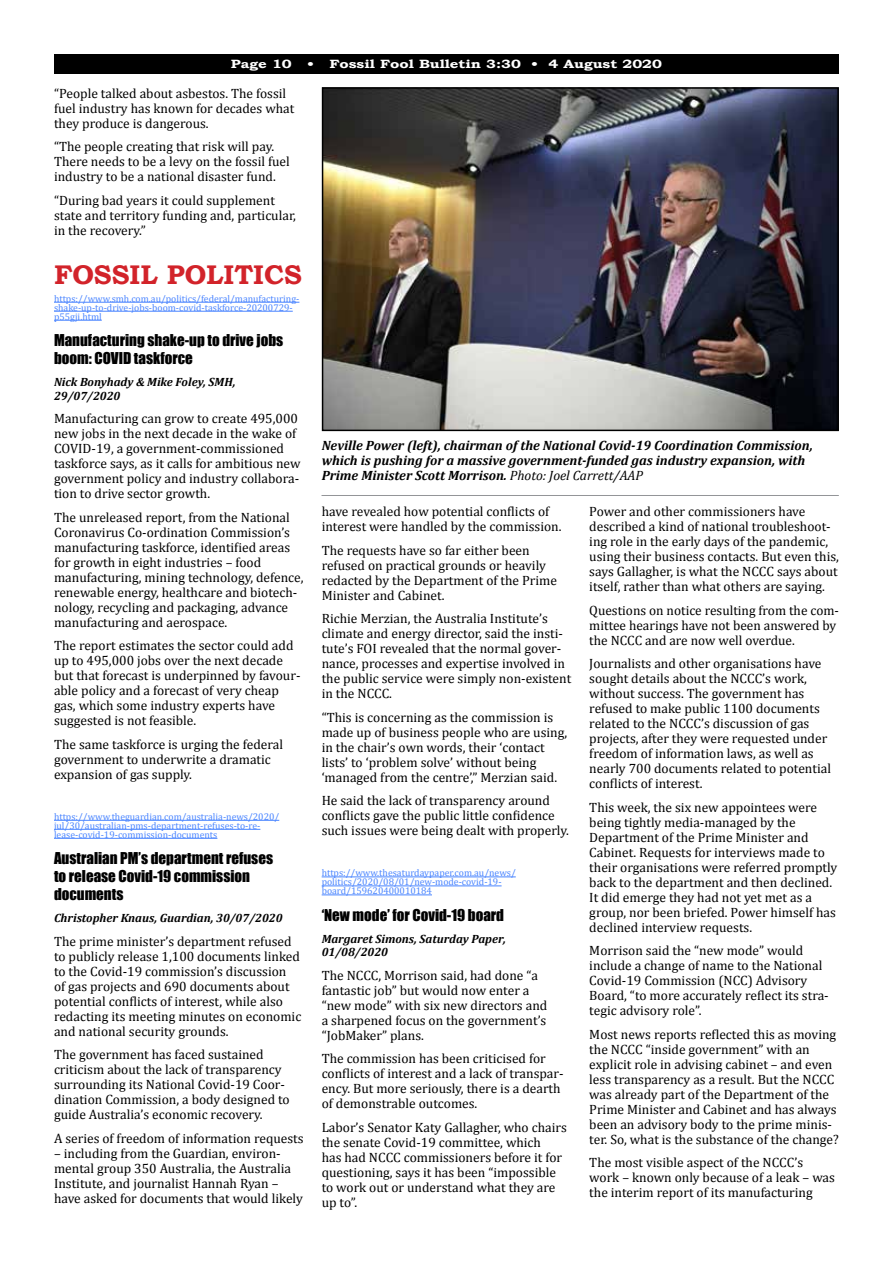
<style>
.page{position:relative;width:893px;height:1263px;background:#fff}
.page>*{position:absolute;margin:0;border:0;box-sizing:border-box;transform-origin:0 0}
.t1{font:700 27px "Bookman Old Style";color:#d2232a}
.t2{font:15px/18px "Impact";color:#000}
.t3{font:13.5px/15px "Cambria";color:#000}
.t4{font:italic 700 13.5px/15px "Cambria";color:#000}
.t5{font:italic 700 12px/13.5px "Cambria";color:#000}
.t6{font:700 12px "Bookman Old Style";color:#fff;scale:1.25 1}
.t7{font:9.75px/9px "Cambria";color:#4a85ff}
.s1{font-weight:400}
</style>
<div class="page">
<div style="left:54px;top:54px;width:785px;height:20px;background:#000"></div>
<hr style="left:54px;top:302px;width:245px;height:1px;background:#4a85ff">
<hr style="left:54px;top:311px;width:239px;height:1px;background:#4a85ff">
<hr style="left:54px;top:320px;width:48px;height:1px;background:#4a85ff">
<hr style="left:54px;top:820px;width:225px;height:1px;background:#4a85ff">
<hr style="left:54px;top:829px;width:206px;height:1px;background:#4a85ff">
<hr style="left:54px;top:838px;width:163px;height:1px;background:#4a85ff">
<hr style="left:322px;top:877px;width:194px;height:1px;background:#4a85ff">
<hr style="left:322px;top:886px;width:180px;height:1px;background:#4a85ff">
<hr style="left:322px;top:895px;width:110px;height:1px;background:#4a85ff">
<img style="left:325px;top:90px;width:511px;height:338px">
<div style="left:322px;top:87px;width:517px;height:344px;border:2px solid #000"></div>
<hr style="left:321px;top:495px;width:518px;height:1px;background:#939598">
<p class="t6" style="left:231px;top:55px;width:50px">Page 10</p>
<p class="t6" style="left:307px;top:55px;width:285px">• Fossil Fool Bulletin 3:30 • 4 August 2020</p>
<p class="t3" style="left:54px;top:86px;width:242px">“People talked about asbestos. The fossil fuel industry has known for decades what they produce is dangerous.</p>
<p class="t3" style="left:54px;top:139px;width:237px">“The people creating that risk will pay.<br>There needs to be a levy on the fossil fuel industry to be a national disaster fund.</p>
<p class="t3" style="left:54px;top:193px;width:244px">“During bad years it could supplement state and territory funding and, particular, in the recovery.”</p>
<h1 class="t1" style="left:54px;top:255px;width:249px">FOSSIL POLITICS</h1>
<p class="t7" style="left:54px;top:294px;width:247px">https://www.smh.com.au/politics/federal/manufacturing&shy;shake-up-to-drive-jobs-boom-covid-taskforce-20200729- p55gji.html</p>
<p class="t2" style="left:54px;top:331px;width:231px">Manufacturing shake-up to drive jobs boom: COVID taskforce</p>
<p class="t5" style="left:54px;top:375px;width:183px">Nick Bonyhady &amp; Mike Foley, SMH,<br>29/07/2020</p>
<p class="t3" style="left:54px;top:411px;width:248px">Manufacturing can grow to create 495,000 new jobs in the next decade in the wake of COVID-19, a government-commissioned taskforce says, as it calls for ambitious new government policy and industry collabora&shy;tion to drive sector growth.</p>
<p class="t3" style="left:54px;top:509px;width:251px">The unreleased report, from the National Coronavirus Co-ordination Commission’s manufacturing taskforce, identified areas for growth in eight industries – food manufacturing, mining technology, defence, renewable energy, healthcare and biotech&shy;nology, recycling and packaging, advance manufacturing and aerospace.</p>
<p class="t3" style="left:54px;top:638px;width:248px">The report estimates the sector could add up to 495,000 jobs over the next decade but that forecast is underpinned by favour&shy;able policy and a forecast of very cheap gas, which some industry experts have suggested is not feasible.</p>
<p class="t3" style="left:54px;top:736px;width:231px">The same taskforce is urging the federal government to underwrite a dramatic expansion of gas supply.</p>
<p class="t7" style="left:54px;top:812px;width:227px">https://www.theguardian.com/australia-news/2020/ jul/30/australian-pms-department-refuses-to-re&shy;lease-covid-19-commission-documents</p>
<p class="t2" style="left:54px;top:849px;width:221px">Australian PM’s department refuses to release Covid-19 commission documents</p>
<p class="t5" style="left:54px;top:911px;width:230px">Christopher Knaus, Guardian, 30/07/2020</p>
<p class="t3" style="left:54px;top:933px;width:249px">The prime minister’s department refused to publicly release 1,100 documents linked to the Covid-19 commission’s discussion<br>of gas projects and 690 documents about potential conflicts of interest, while also redacting its meeting minutes on economic and national security grounds.</p>
<p class="t3" style="left:54px;top:1047px;width:237px">The government has faced sustained criticism about the lack of transparency surrounding its National Covid-19 Coor&shy;dination Commission, a body designed to guide Australia’s economic recovery.</p>
<p class="t3" style="left:54px;top:1130px;width:251px">A series of freedom of information requests</p>
<p class="t3" style="left:54px;top:1145px;width:250px">– including from the Guardian, environ&shy;mental group 350 Australia, the Australia Institute, and journalist Hannah Ryan – have asked for documents that would likely</p>
<p class="t4" style="left:322px;top:438px;width:493px">Neville Power (left), chairman of the National Covid-19 Coordination Commission, which is pushing for a massive government-funded gas industry expansion, with<br>Prime Minister Scott Morrison. <span class="s1">Photo: Joel Carrett/AAP</span></p>
<p class="t3" style="left:322px;top:504px;width:241px">have revealed how potential conflicts of interest were handled by the commission.</p>
<p class="t3" style="left:322px;top:543px;width:237px">The requests have so far either been refused on practical grounds or heavily redacted by the Department of the Prime Minister and Cabinet.</p>
<p class="t3" style="left:322px;top:611px;width:251px">Richie Merzian, the Australia Institute’s climate and energy director, said the insti&shy;tute’s FOI revealed that the normal gover&shy;nance, processes and expertise involved in the public service were simply non-existent in the NCCC.</p>
<p class="t3" style="left:322px;top:710px;width:247px">“This is concerning as the commission is made up of business people who are using, in the chair’s own words, their ‘contact lists’ to ‘problem solve’ without being ‘managed from the centre’,” Merzian said.</p>
<p class="t3" style="left:322px;top:793px;width:249px">He said the lack of transparency around conflicts gave the public little confidence such issues were being dealt with properly.</p>
<p class="t7" style="left:322px;top:868px;width:196px">https://www.thesaturdaypaper.com.au/news/ politics/2020/08/01/new-mode-covid-19- board/159620400010184</p>
<p class="t2" style="left:322px;top:905px;width:184px">‘New mode’ for Covid-19 board</p>
<p class="t5" style="left:322px;top:932px;width:186px">Margaret Simons, Saturday Paper,<br>01/08/2020</p>
<p class="t3" style="left:322px;top:968px;width:227px">The NCCC, Morrison said, had done “a fantastic job” but would now enter a “new mode” with six new directors and a sharpened focus on the government’s “JobMaker” plans.</p>
<p class="t3" style="left:322px;top:1051px;width:243px">The commission has been criticised for conflicts of interest and a lack of transpar&shy;ency. But more seriously, there is a dearth of demonstrable outcomes.</p>
<p class="t3" style="left:322px;top:1120px;width:247px">Labor’s Senator Katy Gallagher, who chairs the senate Covid-19 committee, which<br>has had NCCC commissioners before it for questioning, says it has been “impossible to work out or understand what they are up to”.</p>
<p class="t3" style="left:589px;top:504px;width:251px">Power and other commissioners have described a kind of national troubleshoot&shy;ing role in the early days of the pandemic, using their business contacts. But even this, says Gallagher, is what the NCCC says about itself, rather than what others are saying.</p>
<p class="t3" style="left:589px;top:603px;width:251px">Questions on notice resulting from the com&shy;mittee hearings have not been answered by the NCCC and are now well overdue.</p>
<p class="t3" style="left:589px;top:656px;width:243px">Journalists and other organisations have sought details about the NCCC’s work, without success. The government has refused to make public 1100 documents related to the NCCC’s discussion of gas projects, after they were requested under freedom of information laws, as well as nearly 700 documents related to potential conflicts of interest.</p>
<p class="t3" style="left:589px;top:800px;width:250px">This week, the six new appointees were being tightly media-managed by the Department of the Prime Minister and Cabinet. Requests for interviews made to their organisations were referred promptly back to the department and then declined.<br>It did emerge they had not yet met as a group, nor been briefed. Power himself has declined interview requests.</p>
<p class="t3" style="left:589px;top:943px;width:241px">Morrison said the “new mode” would include a change of name to the National Covid-19 Commission (NCC) Advisory Board, “to more accurately reflect its stra&shy;tegic advisory role”.</p>
<p class="t3" style="left:589px;top:1026px;width:251px">Most news reports reflected this as moving the NCCC “inside government” with an explicit role in advising cabinet – and even less transparency as a result. But the NCCC was already part of the Department of the Prime Minister and Cabinet and has always been an advisory body to the prime minis&shy;ter. So, what is the substance of the change?</p>
<p class="t3" style="left:589px;top:1155px;width:247px">The most visible aspect of the NCCC’s work – known only because of a leak – was the interim report of its manufacturing</p>
</div>
